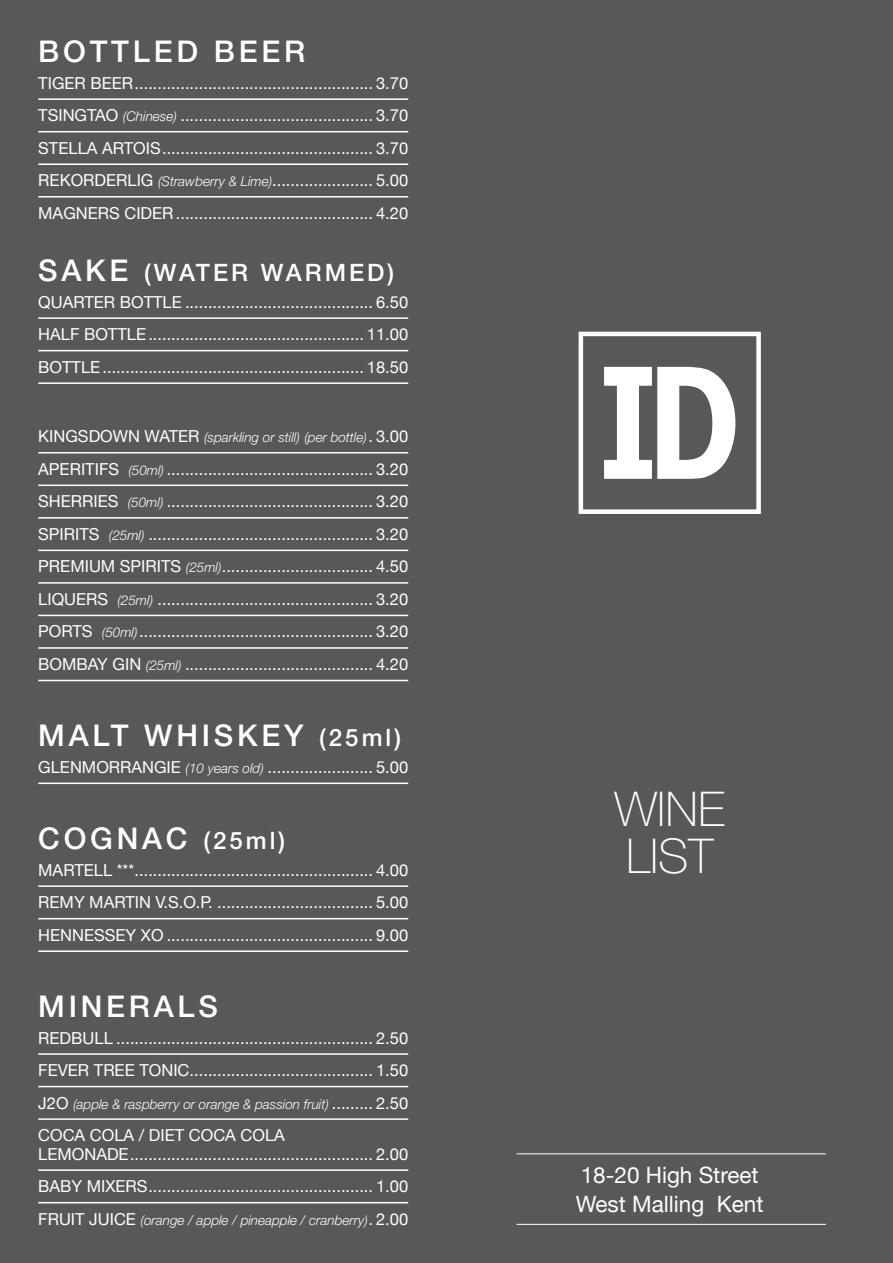
<style>
.page{position:relative;width:893px;height:1263px;background:#57585a}
.page>*{position:absolute;margin:0;border:0;box-sizing:border-box;transform-origin:0 0}
.t1{font:100 48px/47.5px "Helvetica Neue";color:#fff}
.t2{font:500 30px "Helvetica Neue";letter-spacing:.125em;color:#fff}
.t3{font:500 24px "Helvetica Neue";letter-spacing:.125em;color:#fff}
.t4{font:22.5px/29.5px "Helvetica Neue";color:#fff}
.t5{font:16.5px/32.5px "Helvetica Neue";color:#fff;text-align:justify}
.t6{font:italic 300 13.5px "Helvetica Neue";color:#fff}
.s1{font-weight:300;font-style:italic;font-size:13.5px}
.s2{font-size:30px}
.s3{font-weight:400;font-style:normal;font-size:16.5px}
.s4{font-size:24px}
</style>
<div class="page">
<div style="left:579px;top:332px;width:182px;height:182px;border:4px solid #fff"></div>
<svg style="left:604px;top:367px;width:131px;height:112px"></svg>
<hr style="left:517px;top:1224px;width:309px;height:1px;background:#fff">
<hr style="left:517px;top:1153px;width:309px;height:1px;background:#fff">
<hr style="left:38px;top:98px;width:370px;height:2px;background:#fff">
<hr style="left:38px;top:131px;width:370px;height:1px;background:#fff">
<hr style="left:38px;top:163px;width:370px;height:2px;background:#fff">
<hr style="left:38px;top:196px;width:370px;height:2px;background:#fff">
<hr style="left:38px;top:317px;width:370px;height:2px;background:#fff">
<hr style="left:38px;top:350px;width:370px;height:1px;background:#fff">
<hr style="left:38px;top:382px;width:370px;height:2px;background:#fff">
<hr style="left:38px;top:452px;width:370px;height:1px;background:#fff">
<hr style="left:38px;top:484px;width:370px;height:2px;background:#fff">
<hr style="left:38px;top:517px;width:370px;height:2px;background:#fff">
<hr style="left:38px;top:550px;width:370px;height:1px;background:#fff">
<hr style="left:38px;top:582px;width:370px;height:2px;background:#fff">
<hr style="left:38px;top:615px;width:370px;height:1px;background:#fff">
<hr style="left:38px;top:647px;width:370px;height:2px;background:#fff">
<hr style="left:38px;top:680px;width:370px;height:1px;background:#fff">
<hr style="left:38px;top:782px;width:370px;height:2px;background:#fff">
<hr style="left:38px;top:885px;width:370px;height:2px;background:#fff">
<hr style="left:38px;top:918px;width:370px;height:1px;background:#fff">
<hr style="left:38px;top:950px;width:370px;height:2px;background:#fff">
<hr style="left:38px;top:1053px;width:370px;height:2px;background:#fff">
<hr style="left:38px;top:1086px;width:370px;height:1px;background:#fff">
<hr style="left:38px;top:1118px;width:370px;height:2px;background:#fff">
<hr style="left:38px;top:1169px;width:370px;height:2px;background:#fff">
<hr style="left:38px;top:1202px;width:370px;height:1px;background:#fff">
<h2 class="t2" style="left:38px;top:33px;width:268px">BOTTLED BEER</h2>
<p class="t5" style="left:38px;top:67px;width:371px">TIGER BEER.................................................... 3.70<br>TSINGTAO <span class="s1">(Chinese)</span> .......................................... 3.70<br>STELLA ARTOIS.............................................. 3.70<br>REKORDERLIG <span class="s1">(Strawberry &amp; Lime)</span>...................... 5.00<br>MAGNERS CIDER........................................... 4.20</p>
<h3 class="t3" style="left:38px;top:258px;width:357px"><span class="s2">SAKE</span> (WATER WARMED)</h3>
<p class="t5" style="left:38px;top:286px;width:371px">QUARTER BOTTLE ......................................... 6.50<br>HALF BOTTLE............................................... 11.00<br>BOTTLE......................................................... 18.50</p>
<p class="t6" style="left:38px;top:429px;width:371px"><span class="s3">KINGSDOWN WATER</span> (sparkling or still) (per bottle)<span class="s3">. 3.00</span></p>
<p class="t5" style="left:38px;top:454px;width:371px">APERITIFS <span class="s1">(50ml)</span> ............................................. 3.20<br>SHERRIES <span class="s1">(50ml)</span> ............................................. 3.20<br>SPIRITS <span class="s1">(25ml)</span> ................................................. 3.20<br>PREMIUM SPIRITS <span class="s1">(25ml)</span>................................. 4.50<br>LIQUERS <span class="s1">(25ml)</span> ............................................... 3.20<br>PORTS <span class="s1">(50ml)</span>................................................... 3.20<br>BOMBAY GIN <span class="s1">(25ml)</span> ......................................... 4.20</p>
<h2 class="t2" style="left:38px;top:717px;width:364px">MALT WHISKEY <span class="s4">(25ml)</span></h2>
<p class="t5" style="left:38px;top:752px;width:371px">GLENMORRANGIE <span class="s1">(10 years old)</span> ....................... 5.00</p>
<h2 class="t2" style="left:38px;top:820px;width:248px">COGNAC <span class="s4">(25ml)</span></h2>
<p class="t5" style="left:38px;top:854px;width:371px">MARTELL ***.................................................... 4.00<br>REMY MARTIN V.S.O.P. .................................. 5.00<br>HENNESSEY XO ............................................. 9.00</p>
<h2 class="t2" style="left:38px;top:988px;width:181px">MINERALS</h2>
<p class="t5" style="left:38px;top:1022px;width:371px">REDBULL ........................................................ 2.50<br>FEVER TREE TONIC........................................ 1.50</p>
<p class="t6" style="left:38px;top:1096px;width:371px"><span class="s3">J2O</span> (apple &amp; raspberry or orange &amp; passion fruit) <span class="s3">......... 2.50</span></p>
<p class="t5" style="left:38px;top:1127px;width:371px;line-height:18.5px">COCA COLA / DIET COCA COLA<br>LEMONADE..................................................... 2.00</p>
<p class="t5" style="left:38px;top:1171px;width:371px">BABY MIXERS................................................. 1.00</p>
<p class="t6" style="left:38px;top:1212px;width:371px"><span class="s3">FRUIT JUICE</span> (orange / apple / pineapple / cranberry)<span class="s3">. 2.00</span></p>
<h1 class="t1" style="left:615px;top:785px;width:112px">WINE<br>LIST</h1>
<h3 class="t4" style="left:576px;top:1161px;width:189px">18-20 High Street<br>West Malling Kent</h3>
</div>
